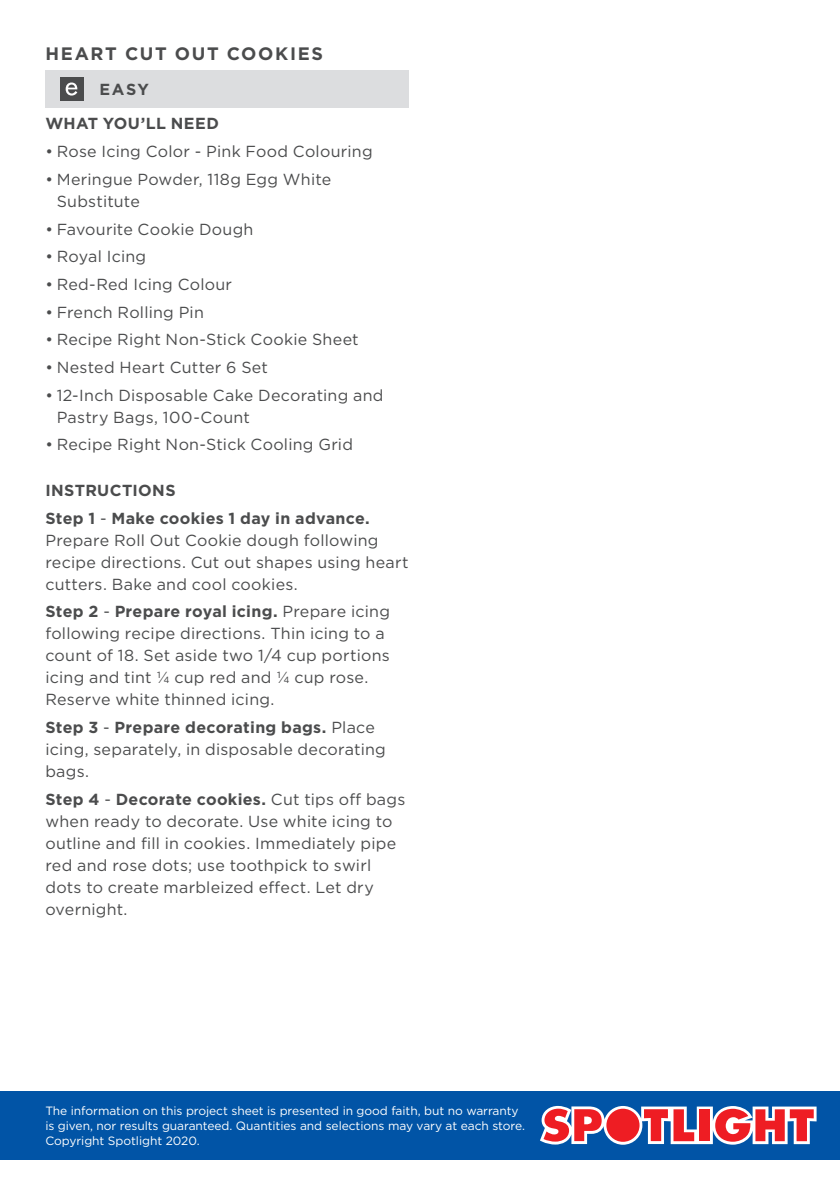
<style>
.page{position:relative;width:840px;height:1191px;background:#fff}
.page>*{position:absolute;margin:0;border:0;box-sizing:border-box;transform-origin:0 0}
.COPY{font:700 18px "Gotham";letter-spacing:.09em;color:#4b4c4d}
.COPY-2{font:16px/22px "Gotham";letter-spacing:.015em;color:#4b4c4d}
.COPY-3{font:700 16px "Gotham";letter-spacing:.025em;color:#4b4c4d}
.t1{font:12px/15px "Gotham";letter-spacing:-.005em;color:#fff}
.s1{font-weight:700}
</style>
<div class="page">
<div style="left:45px;top:70px;width:363px;height:38px;background:#dcdddf"></div>
<div style="left:60px;top:77px;width:23px;height:24px;background:#4b4c4d"></div>
<svg style="left:66px;top:82px;width:11px;height:14px"></svg>
<div style="left:0;top:1090px;width:839px;height:69px;background:#0154a6"></div>
<svg style="left:540px;top:1106px;width:276px;height:38px;background:#c77183"></svg>
<p class="COPY" style="left:45px;top:41px;width:279px">HEART CUT OUT COOKIES</p>
<p class="COPY-3" style="left:99px;top:79px;width:51px">EASY</p>
<p class="COPY-3" style="left:45px;top:113px;width:175px">WHAT YOU’LL NEED</p>
<p class="COPY-2" style="left:45px;top:140px;width:328px">• Rose Icing Color - Pink Food Colouring</p>
<p class="COPY-2" style="left:57px;top:168px;width:276px;text-indent:-11px">• Meringue Powder, 118g Egg White<br>Substitute</p>
<p class="COPY-2" style="left:45px;top:217px;width:209px">• Favourite Cookie Dough</p>
<p class="COPY-2" style="left:45px;top:245px;width:102px">• Royal Icing</p>
<p class="COPY-2" style="left:45px;top:273px;width:188px">• Red-Red Icing Colour</p>
<p class="COPY-2" style="left:45px;top:300px;width:160px">• French Rolling Pin</p>
<p class="COPY-2" style="left:45px;top:328px;width:314px">• Recipe Right Non-Stick Cookie Sheet</p>
<p class="COPY-2" style="left:45px;top:356px;width:224px">• Nested Heart Cutter 6 Set</p>
<p class="COPY-2" style="left:57px;top:383px;width:328px;text-indent:-11px">• 12-Inch Disposable Cake Decorating and<br>Pastry Bags, 100-Count</p>
<p class="COPY-2" style="left:45px;top:433px;width:309px">• Recipe Right Non-Stick Cooling Grid</p>
<p class="COPY-3" style="left:45px;top:480px;width:132px">INSTRUCTIONS</p>
<p class="COPY-2" style="left:45px;top:506px;width:364px"><span class="s1">Step 1</span> - <span class="s1">Make cookies 1 day in advance.<br></span>Prepare Roll Out Cookie dough following recipe directions. Cut out shapes using heart cutters. Bake and cool cookies.</p>
<p class="COPY-2" style="left:45px;top:600px;width:346px"><span class="s1">Step 2</span> - <span class="s1">Prepare royal icing.</span> Prepare icing following recipe directions. Thin icing to a count of 18. Set aside two 1/4 cup portions icing and tint ¼ cup red and ¼ cup rose.<br>Reserve white thinned icing.</p>
<p class="COPY-2" style="left:45px;top:716px;width:342px"><span class="s1">Step 3</span> - <span class="s1">Prepare decorating bags.</span> Place icing, separately, in disposable decorating bags.</p>
<p class="COPY-2" style="left:45px;top:787px;width:361px"><span class="s1">Step 4</span> - <span class="s1">Decorate cookies.</span> Cut tips off bags when ready to decorate. Use white icing to outline and fill in cookies. Immediately pipe red and rose dots; use toothpick to swirl dots to create marbleized effect. Let dry overnight.</p>
<p class="t1" style="left:45px;top:1103px;width:481px">The information on this project sheet is presented in good faith, but no warranty is given, nor results guaranteed. Quantities and selections may vary at each store.<br>Copyright Spotlight 2020.</p>
</div>
